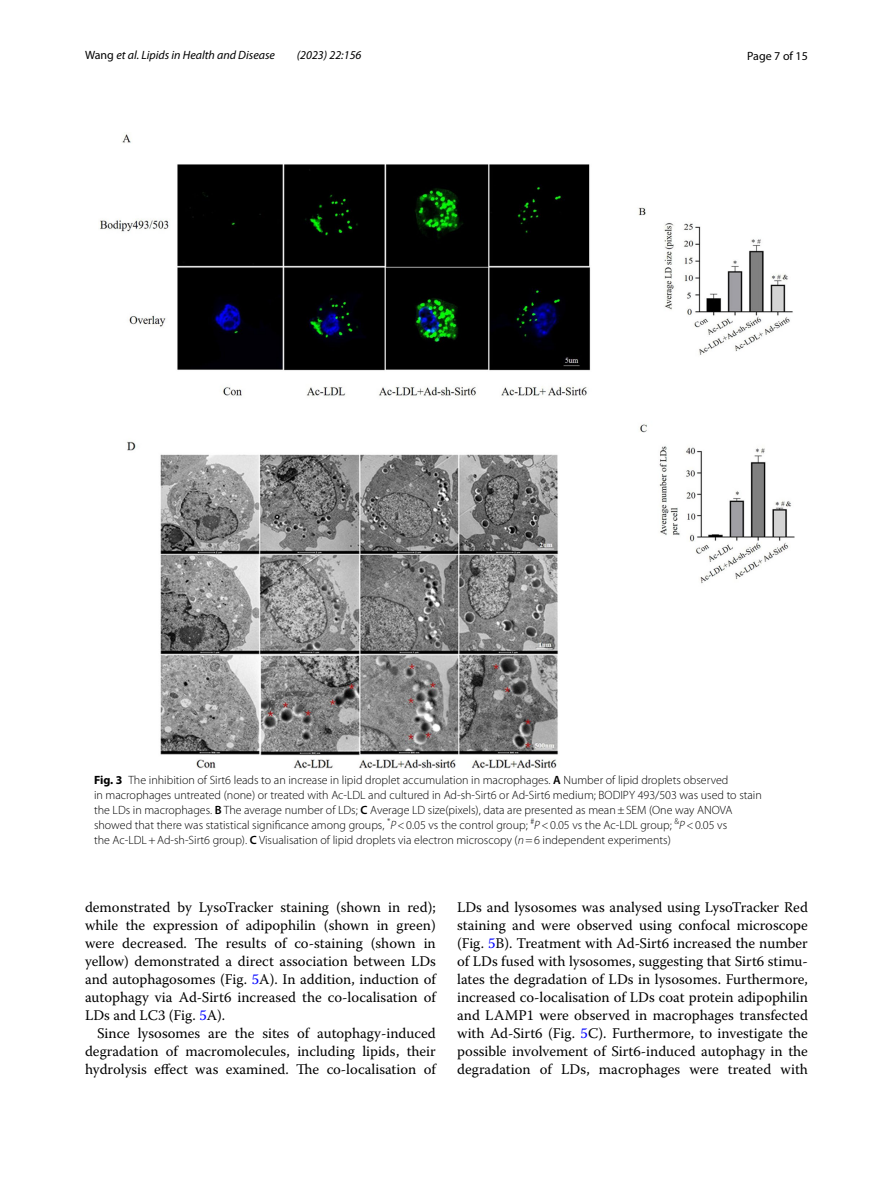
<style>
.page{position:relative;width:893px;height:1187px;background:#fff}
.page>*{position:absolute;margin:0;border:0;box-sizing:border-box;transform-origin:0 0}
.t1{font:14.7px/18px "Warnock Pro";color:#000;text-align:justify}
.t2{font:300 12px/15px "Myriad Pro";color:#000}
.t3{font:italic 12px "Myriad Pro";color:#000}
.t4{font:12px "Myriad Pro";color:#000}
.s1{font-style:normal}
.s2{font-weight:700}
.s3{font-weight:600}
.s4{font-style:italic}
.s5{color:#00f}
</style>
<div class="page">
<img style="left:100px;top:134px;width:694px;height:634px">
<p class="t3" style="left:85px;top:48px;width:191px"><span class="s1">Wang</span> et al. Lipids in Health and Disease</p>
<p class="t3" style="left:297px;top:48px;width:66px">(2023) 22:156</p>
<p class="t4" style="left:747px;top:48px;width:62px">Page 7 of 15</p>
<p class="t2" style="left:94px;top:772px;width:669px"><span class="s2">Fig. 3</span> The inhibition of Sirt6 leads to an increase in lipid droplet accumulation in macrophages. <span class="s3">A</span> Number of lipid droplets observed<br>in macrophages untreated (none) or treated with Ac-LDL and cultured in Ad-sh-Sirt6 or Ad-Sirt6 medium; BODIPY 493/503 was used to stain the LDs in macrophages. <span class="s3">B</span> The average number of LDs; <span class="s3">C</span> Average LD size(pixels), data are presented as mean±SEM (One way ANOVA showed that there was statistical significance among groups, <sup>*</sup><span class="s4">P</span>&lt;0.05 vs the control group; <sup>#</sup><span class="s4">P</span>&lt;0.05 vs the Ac-LDL group; <sup>&amp;</sup><span class="s4">P</span>&lt;0.05 vs<br>the Ac-LDL+Ad-sh-Sirt6 group). <span class="s3">C</span> Visualisation of lipid droplets via electron microscopy (<span class="s4">n</span>=6 independent experiments)</p>
<p class="t1" style="left:85px;top:897px;width:352px">demonstrated by LysoTracker staining (shown in red); while the expression of adipophilin (shown in green) were decreased. The results of co-staining (shown in yellow) demonstrated a direct association between LDs and autophagosomes (Fig. <span class="s5">5</span>A). In addition, induction of autophagy via Ad-Sirt6 increased the co-localisation of LDs and LC3 (Fig. <span class="s5">5</span>A).</p>
<p class="t1" style="left:85px;top:1023px;width:352px;text-indent:12px">Since lysosomes are the sites of autophagy-induced degradation of macromolecules, including lipids, their hydrolysis effect was examined. The co-localisation of</p>
<p class="t1" style="left:457px;top:897px;width:352px">LDs and lysosomes was analysed using LysoTracker Red staining and were observed using confocal microscope (Fig. <span class="s5">5</span>B). Treatment with Ad-Sirt6 increased the number of LDs fused with lysosomes, suggesting that Sirt6 stimu&shy;lates the degradation of LDs in lysosomes. Furthermore, increased co-localisation of LDs coat protein adipophilin and LAMP1 were observed in macrophages transfected with Ad-Sirt6 (Fig. <span class="s5">5</span>C). Furthermore, to investigate the possible involvement of Sirt6-induced autophagy in the degradation of LDs, macrophages were treated with</p>
</div>
